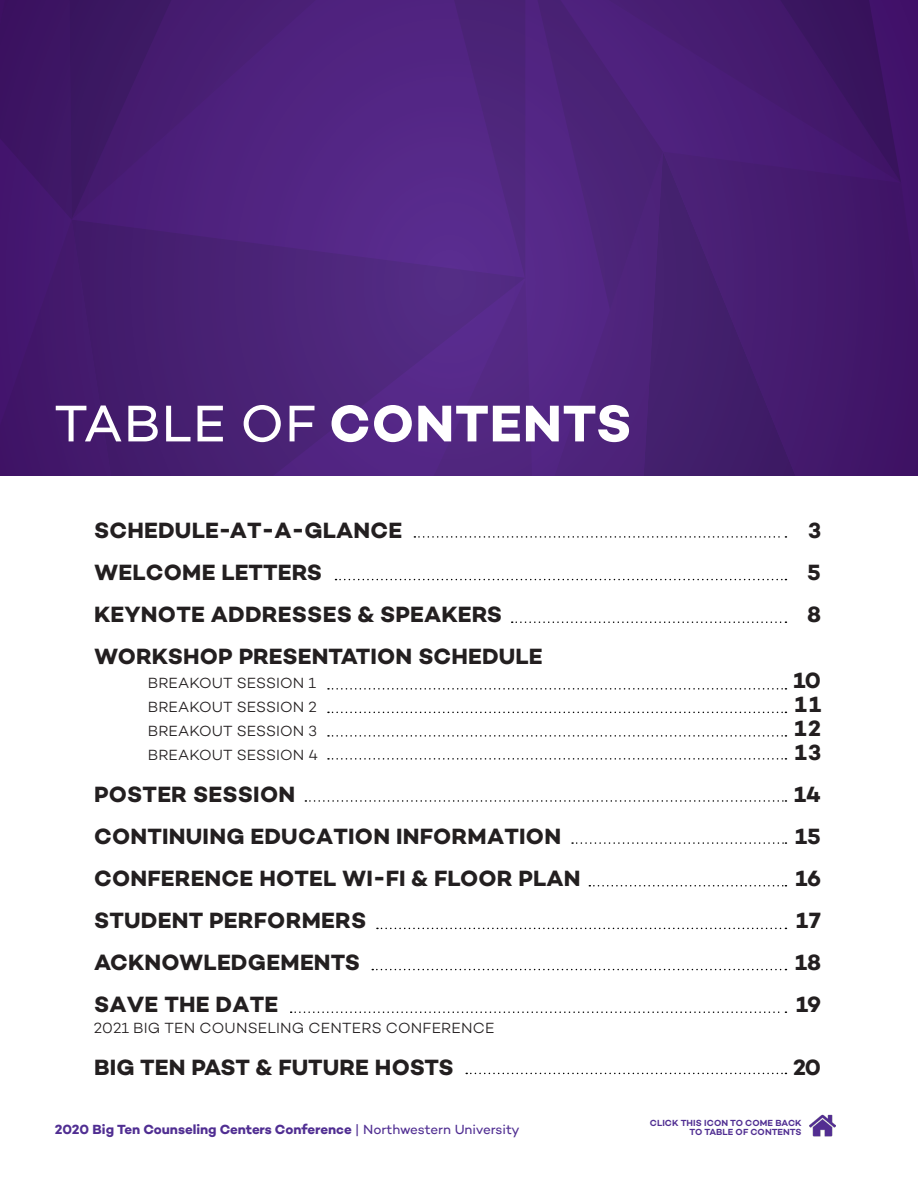
<style>
.page{position:relative;width:918px;height:1188px;background:#fff}
.page>*{position:absolute;margin:0;border:0;box-sizing:border-box;transform-origin:0 0}
.t1{font:700 52.5px "Campton";letter-spacing:.015em;color:#fff}
.t2{font:700 22.5px "Campton";letter-spacing:.01em;color:#231f20}
.t3{font:300 15px "Campton";letter-spacing:.01em;color:#231f20}
.t4{font:700 13.5px "Campton";letter-spacing:-.005em;color:#502e92}
.t5{font:600 9px "Campton";letter-spacing:.01em;color:#502e92}
.s1{font-weight:400}
</style>
<div class="page">
<img style="left:809px;top:1114px;width:26px;height:23px">
<svg style="left:663px;top:0;width:50px;height:152px;background:#4a1e78"></svg>
<svg style="left:128px;top:220px;width:288px;height:255px;background:#4b2278"></svg>
<svg style="left:663px;top:152px;width:50px;height:323px;background:#44206e"></svg>
<div style="left:338px;top:0;width:78px;height:220px;background:#532685"></div>
<svg style="left:128px;top:0;width:210px;height:220px;background:#4b2079"></svg>
<svg style="left:0;top:0;width:128px;height:475px;background:#401768"></svg>
<svg style="left:416px;top:0;width:247px;height:475px;background:#502580"></svg>
<svg style="left:713px;top:0;width:205px;height:475px;background:#42186b"></svg>
<svg style="left:414px;top:536px;width:372px;height:2px"></svg>
<svg style="left:336px;top:579px;width:450px;height:1px"></svg>
<svg style="left:512px;top:621px;width:274px;height:2px"></svg>
<svg style="left:328px;top:688px;width:458px;height:2px"></svg>
<svg style="left:328px;top:712px;width:458px;height:1px"></svg>
<svg style="left:328px;top:735px;width:458px;height:2px"></svg>
<svg style="left:328px;top:758px;width:458px;height:2px"></svg>
<svg style="left:305px;top:800px;width:481px;height:2px"></svg>
<svg style="left:572px;top:842px;width:214px;height:2px"></svg>
<svg style="left:589px;top:885px;width:197px;height:1px"></svg>
<svg style="left:377px;top:928px;width:409px;height:1px"></svg>
<svg style="left:372px;top:969px;width:414px;height:1px"></svg>
<svg style="left:291px;top:1011px;width:495px;height:2px"></svg>
<svg style="left:466px;top:1073px;width:320px;height:1px"></svg>
<p class="t1" style="left:54px;top:390px;width:579px"><span class="s1">TABLE OF</span> CONTENTS</p>
<p class="t2" style="left:94px;top:516px;width:310px">SCHEDULE-AT-A-GLANCE</p>
<p class="t2" style="left:94px;top:558px;width:229px">WELCOME LETTERS</p>
<p class="t2" style="left:94px;top:600px;width:409px">KEYNOTE ADDRESSES &amp; SPEAKERS</p>
<p class="t2" style="left:94px;top:642px;width:450px">WORKSHOP PRESENTATION SCHEDULE</p>
<p class="t3" style="left:148px;top:674px;width:170px">BREAKOUT SESSION 1</p>
<p class="t3" style="left:148px;top:698px;width:170px">BREAKOUT SESSION 2</p>
<p class="t3" style="left:148px;top:722px;width:171px">BREAKOUT SESSION 3</p>
<p class="t3" style="left:148px;top:746px;width:172px">BREAKOUT SESSION 4</p>
<p class="t2" style="left:94px;top:780px;width:203px">POSTER SESSION</p>
<p class="t2" style="left:94px;top:822px;width:469px">CONTINUING EDUCATION INFORMATION</p>
<p class="t2" style="left:94px;top:864px;width:488px">CONFERENCE HOTEL WI-FI &amp; FLOOR PLAN</p>
<p class="t2" style="left:94px;top:906px;width:274px">STUDENT PERFORMERS</p>
<p class="t2" style="left:94px;top:948px;width:268px">ACKNOWLEDGEMENTS</p>
<p class="t2" style="left:94px;top:990px;width:186px">SAVE THE DATE</p>
<p class="t3" style="left:94px;top:1019px;width:402px">2021 BIG TEN COUNSELING CENTERS CONFERENCE</p>
<p class="t2" style="left:94px;top:1053px;width:361px">BIG TEN PAST &amp; FUTURE HOSTS</p>
<p class="t4" style="left:55px;top:1121px;width:466px">2020 Big Ten Counseling Centers Conference <span class="s1">| Northwestern University</span></p>
<p class="t2" style="left:808px;top:516px;width:15px">3</p>
<p class="t2" style="left:807px;top:558px;width:15px">5</p>
<p class="t2" style="left:807px;top:600px;width:16px">8</p>
<p class="t2" style="left:793px;top:666px;width:29px">10</p>
<p class="t2" style="left:795px;top:690px;width:28px">11</p>
<p class="t2" style="left:794px;top:714px;width:28px">12</p>
<p class="t2" style="left:795px;top:738px;width:28px">13</p>
<p class="t2" style="left:794px;top:780px;width:28px">14</p>
<p class="t2" style="left:795px;top:822px;width:27px">15</p>
<p class="t2" style="left:796px;top:864px;width:27px">16</p>
<p class="t2" style="left:796px;top:906px;width:26px">17</p>
<p class="t2" style="left:795px;top:948px;width:27px">18</p>
<p class="t2" style="left:796px;top:990px;width:26px">19</p>
<p class="t2" style="left:793px;top:1053px;width:29px">20</p>
<p class="t5" style="left:650px;top:1117px;width:153px">CLICK THIS ICON TO COME BACK</p>
<p class="t5" style="left:690px;top:1126px;width:114px">TO TABLE OF CONTENTS</p>
</div>
